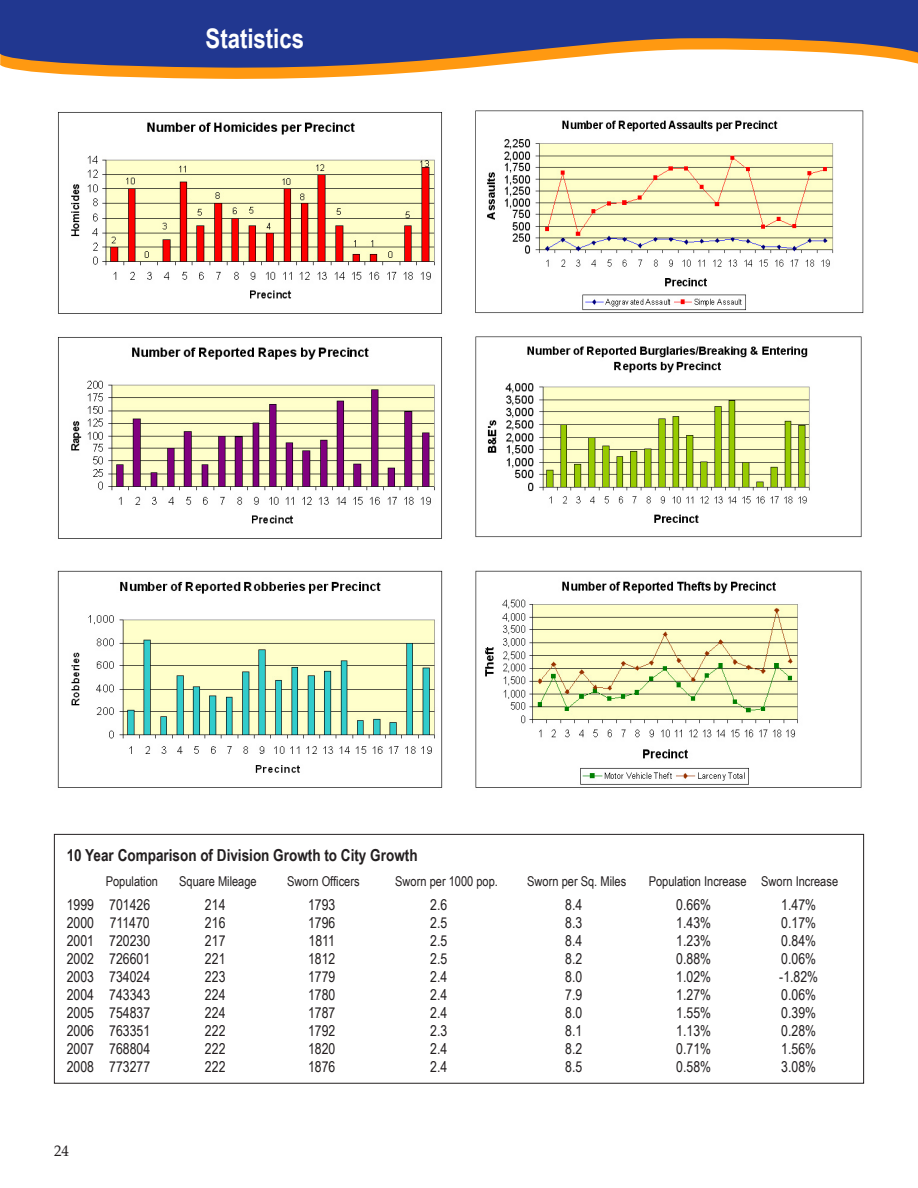
<style>
.page{position:relative;width:918px;height:1188px;background:#fff}
.page>*{position:absolute;margin:0;border:0;box-sizing:border-box;transform-origin:0 0}
.Banner_Title{font:700 27px "Arial Narrow";color:#fff}
.Body_Title_Left_N-B{font:700 16.5px "Arial Narrow";color:#231f20}
.Body_Title_Left_N-B-2{font:15px "Arial Narrow";color:#231f20}
.t1{font:15px "Palatino";color:#231f20}
.Body_Title_Left_N-B-3{font:13.5px "Arial Narrow";color:#231f20}
</style>
<div class="page">
<svg style="left:20px;top:70px;width:423px;height:9px;fill:#f91"></svg>
<svg style="left:0;top:0;width:918px;height:70px;background:#53578c"></svg>
<img style="left:58px;top:112px;width:384px;height:202px">
<img style="left:58px;top:337px;width:384px;height:202px">
<img style="left:475px;top:570px;width:387px;height:218px">
<img style="left:475px;top:110px;width:389px;height:203px">
<img style="left:475px;top:336px;width:387px;height:202px">
<img style="left:57px;top:570px;width:386px;height:218px">
<div style="left:54px;top:834px;width:810px;height:250px;border:1px solid #231f20"></div>
<p class="Banner_Title" style="left:206px;top:23px;width:100px">Statistics</p>
<p class="Body_Title_Left_N-B" style="left:67px;top:846px;width:352px">10 Year Comparison of Division Growth to City Growth</p>
<p class="Body_Title_Left_N-B-3" style="left:106px;top:874px;width:54px">Population</p>
<p class="Body_Title_Left_N-B-3" style="left:179px;top:874px;width:79px">Square Mileage</p>
<p class="Body_Title_Left_N-B-3" style="left:287px;top:874px;width:74px">Sworn Officers</p>
<p class="Body_Title_Left_N-B-3" style="left:395px;top:874px;width:104px">Sworn per 1000 pop.</p>
<p class="Body_Title_Left_N-B-3" style="left:527px;top:874px;width:101px">Sworn per Sq. Miles</p>
<p class="Body_Title_Left_N-B-3" style="left:649px;top:874px;width:191px">Population Increase Sworn Increase</p>
<p class="Body_Title_Left_N-B-2" style="left:67px;top:896px;width:85px">1999 701426</p>
<p class="Body_Title_Left_N-B-2" style="left:205px;top:896px;width:22px">214</p>
<p class="Body_Title_Left_N-B-2" style="left:308px;top:896px;width:29px">1793</p>
<p class="Body_Title_Left_N-B-2" style="left:430px;top:896px;width:19px">2.6</p>
<p class="Body_Title_Left_N-B-2" style="left:565px;top:896px;width:19px">8.4</p>
<p class="Body_Title_Left_N-B-2" style="left:676px;top:896px;width:36px">0.66%</p>
<p class="Body_Title_Left_N-B-2" style="left:781px;top:896px;width:36px">1.47%</p>
<p class="Body_Title_Left_N-B-2" style="left:67px;top:914px;width:85px">2000 711470</p>
<p class="Body_Title_Left_N-B-2" style="left:205px;top:914px;width:22px">216</p>
<p class="Body_Title_Left_N-B-2" style="left:308px;top:914px;width:29px">1796</p>
<p class="Body_Title_Left_N-B-2" style="left:430px;top:914px;width:19px">2.5</p>
<p class="Body_Title_Left_N-B-2" style="left:565px;top:914px;width:19px">8.3</p>
<p class="Body_Title_Left_N-B-2" style="left:676px;top:914px;width:36px">1.43%</p>
<p class="Body_Title_Left_N-B-2" style="left:781px;top:914px;width:36px">0.17%</p>
<p class="Body_Title_Left_N-B-2" style="left:67px;top:932px;width:85px">2001 720230</p>
<p class="Body_Title_Left_N-B-2" style="left:205px;top:932px;width:22px">217</p>
<p class="Body_Title_Left_N-B-2" style="left:309px;top:932px;width:28px">1811</p>
<p class="Body_Title_Left_N-B-2" style="left:430px;top:932px;width:19px">2.5</p>
<p class="Body_Title_Left_N-B-2" style="left:565px;top:932px;width:19px">8.4</p>
<p class="Body_Title_Left_N-B-2" style="left:676px;top:932px;width:36px">1.23%</p>
<p class="Body_Title_Left_N-B-2" style="left:781px;top:932px;width:36px">0.84%</p>
<p class="Body_Title_Left_N-B-2" style="left:67px;top:950px;width:85px">2002 726601</p>
<p class="Body_Title_Left_N-B-2" style="left:205px;top:950px;width:22px">221</p>
<p class="Body_Title_Left_N-B-2" style="left:308px;top:950px;width:29px">1812</p>
<p class="Body_Title_Left_N-B-2" style="left:430px;top:950px;width:19px">2.5</p>
<p class="Body_Title_Left_N-B-2" style="left:565px;top:950px;width:19px">8.2</p>
<p class="Body_Title_Left_N-B-2" style="left:676px;top:950px;width:36px">0.88%</p>
<p class="Body_Title_Left_N-B-2" style="left:781px;top:950px;width:36px">0.06%</p>
<p class="Body_Title_Left_N-B-2" style="left:67px;top:968px;width:85px">2003 734024</p>
<p class="Body_Title_Left_N-B-2" style="left:205px;top:968px;width:22px">223</p>
<p class="Body_Title_Left_N-B-2" style="left:308px;top:968px;width:29px">1779</p>
<p class="Body_Title_Left_N-B-2" style="left:430px;top:968px;width:19px">2.4</p>
<p class="Body_Title_Left_N-B-2" style="left:565px;top:968px;width:19px">8.0</p>
<p class="Body_Title_Left_N-B-2" style="left:676px;top:968px;width:36px">1.02%</p>
<p class="Body_Title_Left_N-B-2" style="left:779px;top:968px;width:40px">-1.82%</p>
<p class="Body_Title_Left_N-B-2" style="left:67px;top:986px;width:85px">2004 743343</p>
<p class="Body_Title_Left_N-B-2" style="left:205px;top:986px;width:22px">224</p>
<p class="Body_Title_Left_N-B-2" style="left:308px;top:986px;width:29px">1780</p>
<p class="Body_Title_Left_N-B-2" style="left:430px;top:986px;width:19px">2.4</p>
<p class="Body_Title_Left_N-B-2" style="left:565px;top:986px;width:19px">7.9</p>
<p class="Body_Title_Left_N-B-2" style="left:676px;top:986px;width:36px">1.27%</p>
<p class="Body_Title_Left_N-B-2" style="left:781px;top:986px;width:36px">0.06%</p>
<p class="Body_Title_Left_N-B-2" style="left:67px;top:1004px;width:85px">2005 754837</p>
<p class="Body_Title_Left_N-B-2" style="left:205px;top:1004px;width:22px">224</p>
<p class="Body_Title_Left_N-B-2" style="left:308px;top:1004px;width:29px">1787</p>
<p class="Body_Title_Left_N-B-2" style="left:430px;top:1004px;width:19px">2.4</p>
<p class="Body_Title_Left_N-B-2" style="left:565px;top:1004px;width:19px">8.0</p>
<p class="Body_Title_Left_N-B-2" style="left:676px;top:1004px;width:36px">1.55%</p>
<p class="Body_Title_Left_N-B-2" style="left:781px;top:1004px;width:36px">0.39%</p>
<p class="Body_Title_Left_N-B-2" style="left:67px;top:1022px;width:85px">2006 763351</p>
<p class="Body_Title_Left_N-B-2" style="left:205px;top:1022px;width:22px">222</p>
<p class="Body_Title_Left_N-B-2" style="left:308px;top:1022px;width:29px">1792</p>
<p class="Body_Title_Left_N-B-2" style="left:430px;top:1022px;width:19px">2.3</p>
<p class="Body_Title_Left_N-B-2" style="left:565px;top:1022px;width:19px">8.1</p>
<p class="Body_Title_Left_N-B-2" style="left:676px;top:1022px;width:36px">1.13%</p>
<p class="Body_Title_Left_N-B-2" style="left:781px;top:1022px;width:36px">0.28%</p>
<p class="Body_Title_Left_N-B-2" style="left:67px;top:1040px;width:85px">2007 768804</p>
<p class="Body_Title_Left_N-B-2" style="left:205px;top:1040px;width:22px">222</p>
<p class="Body_Title_Left_N-B-2" style="left:308px;top:1040px;width:29px">1820</p>
<p class="Body_Title_Left_N-B-2" style="left:430px;top:1040px;width:19px">2.4</p>
<p class="Body_Title_Left_N-B-2" style="left:565px;top:1040px;width:19px">8.2</p>
<p class="Body_Title_Left_N-B-2" style="left:676px;top:1040px;width:36px">0.71%</p>
<p class="Body_Title_Left_N-B-2" style="left:781px;top:1040px;width:36px">1.56%</p>
<p class="Body_Title_Left_N-B-2" style="left:67px;top:1058px;width:85px">2008 773277</p>
<p class="Body_Title_Left_N-B-2" style="left:205px;top:1058px;width:22px">222</p>
<p class="Body_Title_Left_N-B-2" style="left:308px;top:1058px;width:29px">1876</p>
<p class="Body_Title_Left_N-B-2" style="left:430px;top:1058px;width:19px">2.4</p>
<p class="Body_Title_Left_N-B-2" style="left:565px;top:1058px;width:19px">8.5</p>
<p class="Body_Title_Left_N-B-2" style="left:676px;top:1058px;width:36px">0.58%</p>
<p class="Body_Title_Left_N-B-2" style="left:781px;top:1058px;width:36px">3.08%</p>
<p class="t1" style="left:54px;top:1142px;width:16px">24</p>
</div>
